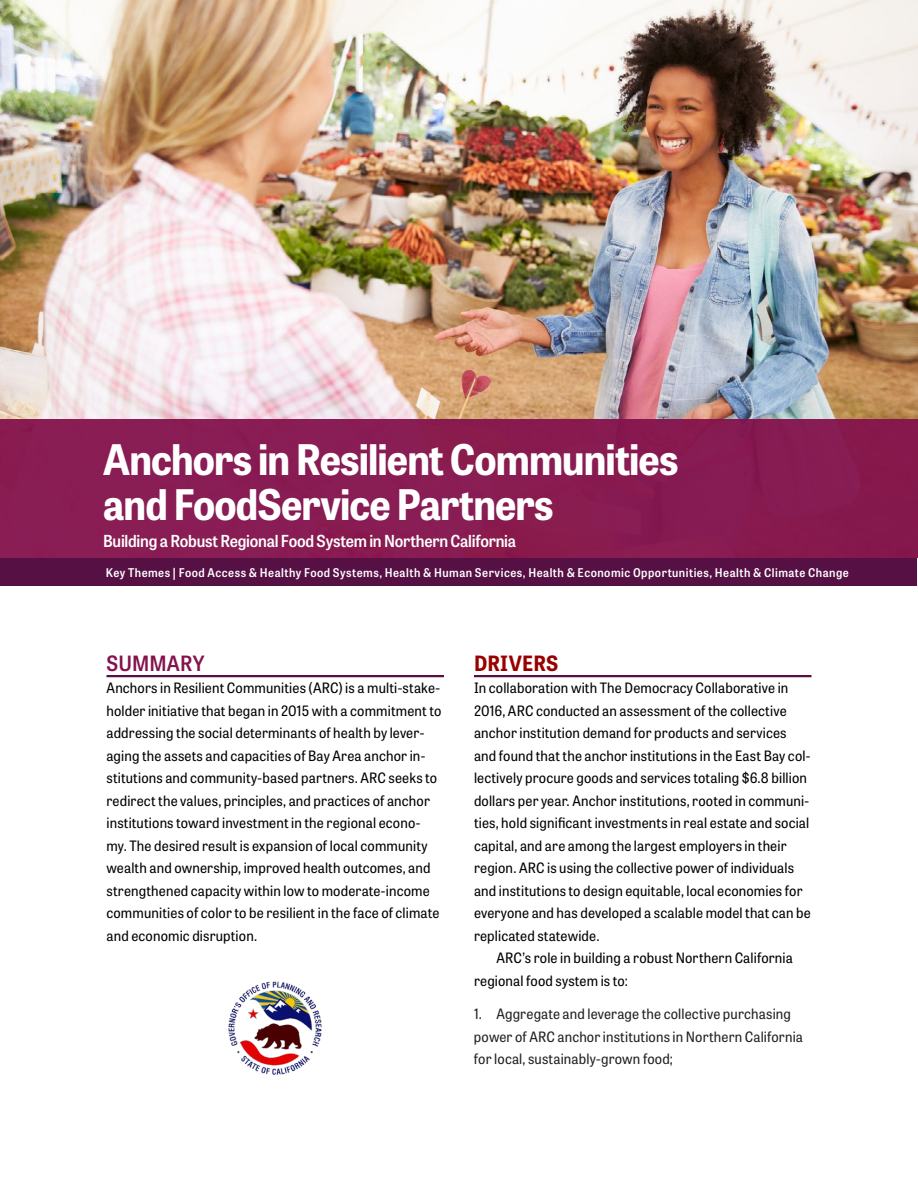
<style>
.page{position:relative;width:918px;height:1188px;background:#fff}
.page>*{position:absolute;margin:0;border:0;box-sizing:border-box;transform-origin:0 0}
.t1{font:700 42px/45px "Tablet Gothic Narrow";letter-spacing:-.02em;color:#fff}
.t2{font:21px "Tablet Gothic Narrow Sb";letter-spacing:.005em;color:#84134d}
.t3{font:700 21px "Tablet Gothic Narrow";letter-spacing:.01em;color:#980000}
.t4{font:16.5px "Tablet Gothic Narrow Sb";letter-spacing:-.015em;color:#fff}
.t5{font:14.25px/22.5px "Tablet Gothic Narrow";letter-spacing:.01em;color:#000}
.t6{font:14.25px/22.5px "Tablet Gothic Narrow";letter-spacing:.01em;color:#222}
.t7{font:12px "Tablet Gothic Narrow Sb";letter-spacing:.04em;color:#fff}
</style>
<div class="page">
<img style="left:0;top:0;width:918px;height:419px">
<div style="left:0;top:419px;width:918px;height:139px;background:#891c53"></div>
<hr style="left:106px;top:675px;width:338px;height:2px;background:#561044">
<hr style="left:474px;top:675px;width:338px;height:2px;background:#561044">
<div style="left:0;top:558px;width:916px;height:27px;background:#561044"></div>
<img style="left:228px;top:981px;width:94px;height:94px">
<h1 class="t1" style="left:103px;top:436px;width:577px">Anchors in Resilient Communities and FoodService Partners</h1>
<h1 class="t4" style="left:103px;top:530px;width:415px">Building a Robust Regional Food System in Northern California</h1>
<p class="t7" style="left:106px;top:565px;width:745px">Key Themes | Food Access &amp; Healthy Food Systems, Health &amp; Human Services, Health &amp; Economic Opportunities, Health &amp; Climate Change</p>
<h2 class="t2" style="left:106px;top:648px;width:99px">SUMMARY</h2>
<p class="t5" style="left:106px;top:676px;width:336px">Anchors in Resilient Communities (ARC) is a multi-stake&shy;holder initiative that began in 2015 with a commitment to addressing the social determinants of health by lever&shy;aging the assets and capacities of Bay Area anchor in&shy;stitutions and community-based partners. ARC seeks to redirect the values, principles, and practices of anchor institutions toward investment in the regional econo&shy;my. The desired result is expansion of local community wealth and ownership, improved health outcomes, and strengthened capacity within low to moderate-income communities of color to be resilient in the face of climate and economic disruption.</p>
<h2 class="t3" style="left:474px;top:648px;width:86px">DRIVERS</h2>
<p class="t5" style="left:474px;top:676px;width:338px">In collaboration with The Democracy Collaborative in 2016, ARC conducted an assessment of the collective anchor institution demand for products and services and found that the anchor institutions in the East Bay col&shy;lectively procure goods and services totaling $6.8 billion dollars per year. Anchor institutions, rooted in communi&shy;ties, hold significant investments in real estate and social capital, and are among the largest employers in their region. ARC is using the collective power of individuals and institutions to design equitable, local economies for everyone and has developed a scalable model that can be replicated statewide.</p>
<p class="t5" style="left:474px;top:946px;width:320px;text-indent:23px">ARC’s role in building a robust Northern California regional food system is to:</p>
<p class="t6" style="left:474px;top:1002px;width:331px">1. Aggregate and leverage the collective purchasing power of ARC anchor institutions in Northern California for local, sustainably-grown food;</p>
</div>
